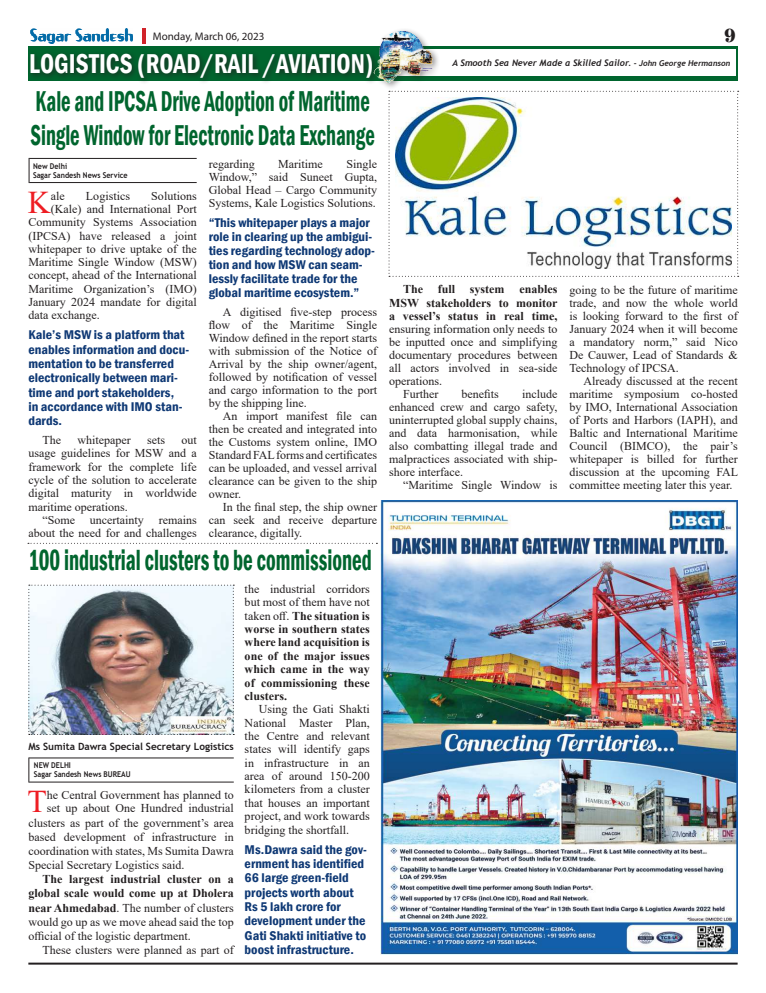
<style>
.page{position:relative;width:766px;height:993px;background:#fff}
.page>*{position:absolute;margin:0;border:0;box-sizing:border-box;transform-origin:0 0}
.t1{font:31.6px "Times New Roman";color:#ee1d23}
.t2{font:600 condensed 30px "Franklin Gothic";color:#00652e;scale:.7 1}
.t3{font:600 condensed 29.5px/33.9px "Franklin Gothic";color:#00652e;scale:.7 1}
.t4{font:600 condensed 28px "Franklin Gothic";color:#fff;scale:.9 1}
.t5{font:700 20px "A850 Roman";color:#231f20}
.t6{font:600 condensed 13px/14.4px "Franklin Gothic";color:#0f3975;scale:1.07 1}
.t7{font:12px/13px "Times New Roman";color:#231f20;text-align:justify}
.t8{font:700 12px/13.4px "Times New Roman";color:#231f20;text-align:justify}
.t9{font:11px "Myriad Pro";color:#231f20}
.t10{font:700 10px "Trebuchet MS";color:#231f20}
.t11{font:italic 700 9px "Trebuchet";color:#231f20}
.t12{font:700 8px/9px "Trebuchet MS";color:#231f20;scale:.9 1}
.s1{font-size:8px}
.s2{font-weight:700}
.s3{font-weight:400}
</style>
<div class="page">
<hr style="left:28px;top:962px;width:709px;height:2px;background:#231f20">
<hr style="left:142px;top:28px;width:3px;height:16px;background:#d1232a">
<img style="left:30px;top:28px;width:102px;height:16px">
<img style="left:380px;top:500px;width:357px;height:454px">
<svg style="left:388px;top:91px;width:350px;height:186px"></svg>
<img style="left:28px;top:584px;width:206px;height:150px">
<div style="left:28px;top:46px;width:709px;height:35px;background:#00652e"></div>
<div style="left:393px;top:49px;width:342px;height:27px;background:#fff"></div>
<div style="left:27px;top:50px;width:352px;height:34px;background:#231f20;opacity:.76"></div>
<div style="left:371px;top:27px;width:69px;height:63px;background:#231f20;opacity:.47"></div>
<img style="left:374px;top:31px;width:63px;height:52px">
<hr style="left:29px;top:182px;width:168px;height:1px;background:#231f20">
<svg style="left:29px;top:159px;width:1px;height:24px"></svg>
<hr style="left:29px;top:158px;width:168px;height:1px;background:#231f20">
<svg style="left:28px;top:542px;width:349px;height:1px"></svg>
<hr style="left:29px;top:781px;width:205px;height:1px;background:#231f20">
<svg style="left:28px;top:757px;width:1px;height:25px"></svg>
<hr style="left:29px;top:757px;width:205px;height:1px;background:#231f20">
<p class="t9" style="left:153px;top:29px;width:113px">Monday, March 06, 2023</p>
<h3 class="t5" style="left:724px;top:24px;width:13px">9</h3>
<h3 class="t4" style="left:29px;top:44px;width:384px">LOGISTICS (ROAD/RAIL /AVIATION)</h3>
<p class="t11" style="left:452px;top:57px;width:279px">A Smooth Sea Never Made a Skilled Sailor. <span class="s1">- John George Hermanson</span></p>
<h3 class="t3" style="left:31px;top:84px;width:493px">Kale and IPCSA Drive Adoption of Maritime<br>Single Window for Electronic Data Exchange</h3>
<p class="t12" style="left:33px;top:161px;width:107px">New Delhi<br>Sagar Sandesh News Service</p>
<p class="t7" style="left:209px;top:157px;width:170px;text-indent:138px">Single Window,” said Suneet Gupta, Global Head – Cargo Community Systems, Kale Logistics Solutions.</p>
<p class="t6" style="left:209px;top:215px;width:157px;line-height:14px">“This whitepaper plays a major role in clearing up the ambigui&shy;ties regarding technology adop&shy;tion and how MSW can seam&shy;lessly facilitate trade for the global maritime ecosystem.”</p>
<p class="t7" style="left:209px;top:304px;width:170px;text-indent:14px">A digitised five-step process flow of the Maritime Single Window defined in the report starts with submission of the Notice of Arrival by the ship owner/agent, followed by notification of vessel and cargo information to the port by the shipping line.</p>
<p class="t7" style="left:209px;top:409px;width:170px;text-indent:14px">An import manifest file can then be created and integrated into the Customs system online, IMO Standard FALforms and certificates can be uploaded, and vessel arrival clearance can be given to the ship owner.</p>
<p class="t7" style="left:209px;top:500px;width:170px;text-indent:14px">In the final step, the ship owner can seek and receive departure clearance, digitally.</p>
<p class="t7" style="left:209px;top:157px;width:47px">regarding</p>
<p class="t7" style="left:278px;top:157px;width:46px">Maritime</p>
<h1 class="t1" style="left:28px;top:180px;width:24px">K</h1>
<p class="t7" style="left:51px;top:189px;width:15px">ale</p>
<p class="t7" style="left:86px;top:189px;width:46px">Logistics</p>
<p class="t7" style="left:151px;top:189px;width:47px">Solutions</p>
<p class="t7" style="left:51px;top:202px;width:147px">(Kale) and International Port</p>
<p class="t7" style="left:28px;top:215px;width:170px">Community Systems Association</p>
<p class="t7" style="left:28px;top:228px;width:170px">(IPCSA) have released a joint</p>
<p class="t7" style="left:28px;top:242px;width:170px">whitepaper to drive uptake of the</p>
<p class="t7" style="left:28px;top:255px;width:170px">Maritime Single Window (MSW)</p>
<p class="t7" style="left:28px;top:268px;width:170px">concept, ahead of the International</p>
<p class="t7" style="left:28px;top:282px;width:170px">Maritime Organization’s (IMO)</p>
<p class="t7" style="left:28px;top:295px;width:170px">January 2024 mandate for digital</p>
<p class="t7" style="left:28px;top:308px;width:73px">data exchange.</p>
<p class="t6" style="left:28px;top:327px;width:152px">Kale’s MSW is a platform that enables information and docu&shy;mentation to be transferred electronically between mari&shy;time and port stakeholders,<br>in accordance with IMO stan&shy;dards.</p>
<p class="t7" style="left:43px;top:433px;width:20px">The</p>
<p class="t7" style="left:77px;top:433px;width:55px">whitepaper</p>
<p class="t7" style="left:147px;top:433px;width:19px">sets</p>
<p class="t7" style="left:569px;top:283px;width:170px">going to be the future of maritime trade, and now the whole world is looking forward to the first of January 2024 when it will become a mandatory norm,” said Nico De Cauwer, Lead of Standards &amp; Technology of IPCSA.</p>
<p class="t7" style="left:569px;top:374px;width:170px;text-indent:14px">Already discussed at the recent maritime symposium co-hosted by IMO, International Association of Ports and Harbors (IAPH), and Baltic and International Maritime Council (BIMCO), the pair’s whitepaper is billed for further discussion at the upcoming FAL committee meeting later this year.</p>
<p class="t8" style="left:389px;top:282px;width:170px;line-height:13.1px;text-indent:14px">The full system enables MSW stakeholders to monitor a vessel’s status in real time,</p>
<p class="t7" style="left:389px;top:321px;width:170px">ensuring information only needs to</p>
<p class="t7" style="left:389px;top:335px;width:170px">be inputted once and simplifying</p>
<p class="t7" style="left:389px;top:348px;width:170px">documentary procedures between</p>
<p class="t7" style="left:389px;top:361px;width:170px">all actors involved in sea-side</p>
<p class="t7" style="left:389px;top:374px;width:54px">operations.</p>
<p class="t7" style="left:403px;top:387px;width:37px">Further</p>
<p class="t7" style="left:461px;top:387px;width:39px">benefits</p>
<p class="t7" style="left:389px;top:387px;width:170px;text-indent:133px">include enhanced crew and cargo safety, uninterrupted global supply chains, and data harmonisation, while also combatting illegal trade and malpractices associated with ship&shy;shore interface.</p>
<p class="t7" style="left:403px;top:478px;width:156px">“Maritime Single Window is</p>
<p class="t7" style="left:28px;top:433px;width:170px;line-height:13.3px;text-indent:153px">out usage guidelines for MSW and a framework for the complete life cycle of the solution to accelerate digital maturity in worldwide maritime operations.</p>
<p class="t7" style="left:28px;top:512px;width:170px;line-height:13.3px;text-align:right">“Some uncertainty remains about the need for and challenges</p>
<h2 class="t2" style="left:28px;top:540px;width:492px">100 industrial clusters to be commissioned</h2>
<p class="t10" style="left:28px;top:739px;width:207px">Ms Sumita Dawra Special Secretary Logistics</p>
<p class="t12" style="left:34px;top:760px;width:109px">NEW DELHI<br>Sagar Sandesh News BUREAU</p>
<h1 class="t1" style="left:27px;top:779px;width:21px">T</h1>
<p class="t7" style="left:47px;top:788px;width:188px">he Central Government has planned to set up about One Hundred industrial</p>
<p class="t7" style="left:28px;top:814px;width:207px;line-height:14.2px">clusters as part of the government’s area based development of infrastructure in coordination with states, Ms Sumita Dawra Special Secretary Logistics said.</p>
<p class="t7" style="left:28px;top:871px;width:207px;line-height:14.2px;text-indent:14px"><span class="s2">The largest industrial cluster on a global scale would come up at Dholera near Ahmedabad</span>. The number of clusters would go up as we move ahead said the top official of the logistic department.</p>
<p class="t7" style="left:43px;top:942px;width:193px">These clusters were planned as part of</p>
<p class="t8" style="left:244px;top:581px;width:127px"><span class="s3">the industrial corridors but most of them have not taken off.</span> The situation is worse in southern states where land acquisition is one of the major issues which came in the way of commissioning these clusters.</p>
<p class="t7" style="left:244px;top:702px;width:127px;line-height:13.4px;text-indent:14px">Using the Gati Shakti National Master Plan, the Centre and relevant states will identify gaps in infrastructure in an area of around 150-200 kilometers from a cluster that houses an important project, and work towards bridging the shortfall.</p>
<p class="t6" style="left:244px;top:841px;width:116px">Ms.Dawra said the gov&shy;ernment has identified<br>66 large green-field projects worth about<br>Rs 5 lakh crore for development under the<br>Gati Shakti initiative to boost infrastructure.</p>
</div>
